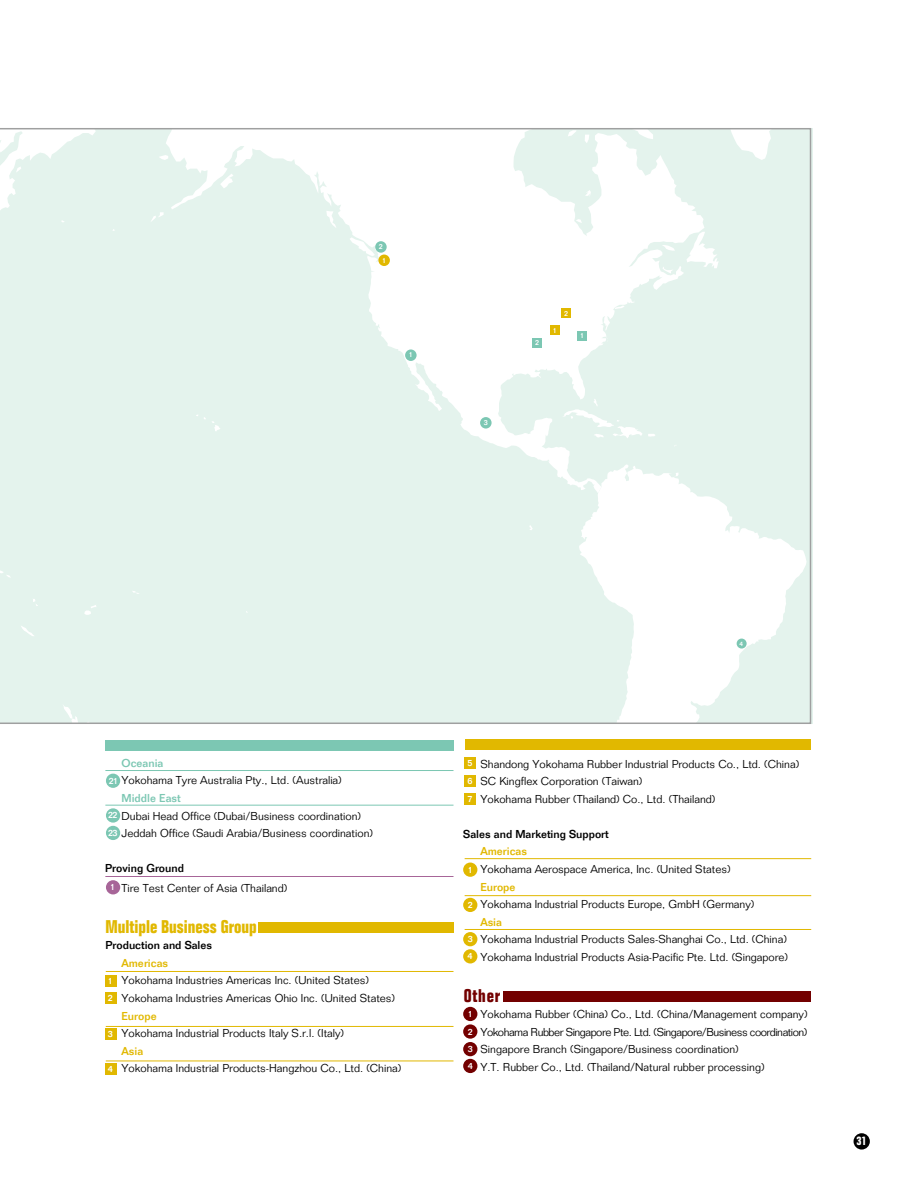
<style>
.page{position:relative;width:918px;height:1188px;background:#fff}
.page>*{position:absolute;margin:0;border:0;box-sizing:border-box;transform-origin:0 0}
.t1{font:700 condensed 18px "Folio";color:#e1b800}
.t2{font:700 condensed 18px "Folio";letter-spacing:.04em;color:#730000}
.t3{font:700 condensed 12px "Folio";color:#fff}
.t4{font:300 11.25px/17.5px "Folio";color:#000}
.t5{font:500 11.25px "Folio";color:#000}
.t6{font:500 11.25px "Folio";color:#e1b800}
.t7{font:500 11.25px "Folio";color:#7cc7b3}
.t8{font:500 9px/17.4px "Folio";color:#fff}
.t9{font:500 7.2px/13.2px "Folio";color:#fff;text-align:center}
.t10{font:500 6.3px "Folio";color:#fff}
</style>
<div class="page">
<div style="left:854px;top:1133px;width:16px;height:17px;background:#000;border-radius:50%"></div>
<svg style="left:0;top:128px;width:811px;height:596px"></svg>
<div style="left:405px;top:349px;width:12px;height:12px;background:#7cc7b3;border-radius:50%"></div>
<div style="left:375px;top:241px;width:12px;height:12px;background:#7cc7b3;border-radius:50%"></div>
<div style="left:378px;top:255px;width:12px;height:11px;background:#e1b800;border-radius:50%"></div>
<div style="left:737px;top:639px;width:10px;height:10px;background:#7cc7b3;border-radius:50%"></div>
<div style="left:480px;top:417px;width:12px;height:12px;background:#7cc7b3;border-radius:50%"></div>
<div style="left:550px;top:325px;width:10px;height:10px;background:#e1b800"></div>
<div style="left:577px;top:331px;width:10px;height:10px;background:#7cc7b3"></div>
<div style="left:532px;top:338px;width:10px;height:10px;background:#7cc7b3"></div>
<div style="left:561px;top:308px;width:10px;height:10px;background:#e1b800"></div>
<div style="left:105px;top:976px;width:11px;height:11px;background:#e1b800"></div>
<div style="left:105px;top:993px;width:11px;height:11px;background:#e1b800"></div>
<div style="left:105px;top:1029px;width:11px;height:11px;background:#e1b800"></div>
<div style="left:105px;top:1063px;width:11px;height:12px;background:#e1b800"></div>
<div style="left:464px;top:758px;width:12px;height:11px;background:#e1b800"></div>
<div style="left:464px;top:775px;width:12px;height:12px;background:#e1b800"></div>
<div style="left:464px;top:793px;width:12px;height:12px;background:#e1b800"></div>
<hr style="left:106px;top:971px;width:347px;height:1px;background:#e1b800">
<hr style="left:106px;top:1061px;width:347px;height:1px;background:#e1b800">
<hr style="left:106px;top:1026px;width:347px;height:1px;background:#e1b800">
<div style="left:105px;top:740px;width:349px;height:10px;background:#7cc7b3"></div>
<div style="left:258px;top:923px;width:196px;height:10px;background:#e1b800"></div>
<div style="left:465px;top:739px;width:346px;height:11px;background:#e1b800"></div>
<div style="left:106px;top:774px;width:14px;height:14px;background:#7cc7b3;border-radius:50%"></div>
<div style="left:106px;top:808px;width:14px;height:15px;background:#7cc7b3;border-radius:50%"></div>
<div style="left:106px;top:826px;width:14px;height:14px;background:#7cc7b3;border-radius:50%"></div>
<div style="left:106px;top:880px;width:14px;height:14px;background:#a76598;border-radius:50%"></div>
<hr style="left:105px;top:770px;width:349px;height:1px;background:#7cc7b3">
<hr style="left:105px;top:805px;width:349px;height:1px;background:#7cc7b3">
<hr style="left:105px;top:876px;width:349px;height:1px;background:#a76598">
<div style="left:463px;top:949px;width:14px;height:14px;background:#e1b800;border-radius:50%"></div>
<div style="left:463px;top:1007px;width:14px;height:14px;background:#730000;border-radius:50%"></div>
<div style="left:463px;top:1024px;width:14px;height:15px;background:#730000;border-radius:50%"></div>
<div style="left:463px;top:1042px;width:14px;height:14px;background:#730000;border-radius:50%"></div>
<div style="left:463px;top:1059px;width:14px;height:14px;background:#730000;border-radius:50%"></div>
<div style="left:463px;top:863px;width:14px;height:14px;background:#e1b800;border-radius:50%"></div>
<div style="left:463px;top:898px;width:14px;height:14px;background:#e1b800;border-radius:50%"></div>
<div style="left:463px;top:932px;width:14px;height:14px;background:#e1b800;border-radius:50%"></div>
<hr style="left:465px;top:858px;width:346px;height:1px;background:#e1b800">
<hr style="left:465px;top:895px;width:346px;height:1px;background:#e1b800">
<hr style="left:465px;top:929px;width:346px;height:1px;background:#e1b800">
<div style="left:504px;top:991px;width:307px;height:11px;background:#730000"></div>
<p class="t9" style="left:379px;top:240px;width:9px">2<br>1</p>
<p class="t9" style="left:409px;top:348px;width:6px">1</p>
<p class="t9" style="left:484px;top:416px;width:6px">3</p>
<p class="t9" style="left:535px;top:336px;width:6px">2</p>
<p class="t9" style="left:553px;top:323px;width:6px">1</p>
<p class="t9" style="left:564px;top:306px;width:6px">2</p>
<p class="t9" style="left:580px;top:329px;width:6px">1</p>
<p class="t7" style="left:122px;top:756px;width:43px">Oceania</p>
<p class="t4" style="left:122px;top:772px;width:222px">Yokohama Tyre Australia Pty., Ltd. (Australia)</p>
<p class="t7" style="left:122px;top:791px;width:61px">Middle East</p>
<p class="t4" style="left:122px;top:807px;width:253px">Dubai Head Office (Dubai/Business coordination)<br>Jeddah Office (Saudi Arabia/Business coordination)</p>
<p class="t5" style="left:105px;top:861px;width:80px">Proving Ground</p>
<p class="t4" style="left:122px;top:879px;width:167px">Tire Test Center of Asia (Thailand)</p>
<h1 class="t1" style="left:105px;top:916px;width:153px">Multiple Business Group</h1>
<p class="t5" style="left:105px;top:939px;width:108px">Production and Sales</p>
<p class="t6" style="left:122px;top:956px;width:48px">Americas</p>
<p class="t4" style="left:122px;top:972px;width:275px">Yokohama Industries Americas Inc. (United States)<br>Yokohama Industries Americas Ohio Inc. (United States)</p>
<p class="t6" style="left:122px;top:1009px;width:37px">Europe</p>
<p class="t4" style="left:122px;top:1024px;width:224px">Yokohama Industrial Products Italy S.r.l. (Italy)</p>
<p class="t6" style="left:122px;top:1044px;width:23px">Asia</p>
<p class="t4" style="left:122px;top:1059px;width:281px">Yokohama Industrial Products-Hangzhou Co., Ltd. (China)</p>
<p class="t8" style="left:109px;top:772px;width:11px">21</p>
<p class="t8" style="left:108px;top:806px;width:11px">22<br>23</p>
<p class="t8" style="left:110px;top:878px;width:7px">1</p>
<p class="t8" style="left:108px;top:972px;width:7px">1<br>2</p>
<p class="t8" style="left:108px;top:1025px;width:7px">3</p>
<p class="t8" style="left:108px;top:1060px;width:7px">4</p>
<p class="t10" style="left:740px;top:640px;width:5px">4</p>
<p class="t4" style="left:480px;top:755px;width:320px">Shandong Yokohama Rubber Industrial Products Co., Ltd. (China)<br>SC Kingflex Corporation (Taiwan)<br>Yokohama Rubber (Thailand) Co., Ltd. (Thailand)</p>
<p class="t5" style="left:463px;top:827px;width:147px">Sales and Marketing Support</p>
<p class="t6" style="left:480px;top:845px;width:48px">Americas</p>
<p class="t4" style="left:480px;top:860px;width:252px">Yokohama Aerospace America, Inc. (United States)</p>
<p class="t6" style="left:480px;top:880px;width:37px">Europe</p>
<p class="t4" style="left:480px;top:895px;width:276px">Yokohama Industrial Products Europe, GmbH (Germany)</p>
<p class="t6" style="left:480px;top:915px;width:23px">Asia</p>
<p class="t4" style="left:480px;top:930px;width:309px">Yokohama Industrial Products Sales-Shanghai Co., Ltd. (China)<br>Yokohama Industrial Products Asia-Pacific Pte. Ltd. (Singapore)</p>
<h1 class="t2" style="left:464px;top:985px;width:38px">Other</h1>
<p class="t4" style="left:480px;top:1006px;width:329px">Yokohama Rubber (China) Co., Ltd. (China/Management company)<br>Yokohama Rubber Singapore Pte. Ltd. (Singapore/Business coordination)<br>Singapore Branch (Singapore/Business coordination)<br>Y.T. Rubber Co., Ltd. (Thailand/Natural rubber processing)</p>
<p class="t8" style="left:467px;top:754px;width:7px;line-height:17.9px;text-align:justify">5<br>6<br>7</p>
<p class="t8" style="left:468px;top:861px;width:7px">1</p>
<p class="t8" style="left:468px;top:896px;width:7px">2</p>
<p class="t8" style="left:468px;top:930px;width:7px">3</p>
<p class="t8" style="left:467px;top:947px;width:7px">4</p>
<p class="t8" style="left:468px;top:1005px;width:7px;text-align:justify">1<br>2<br>3<br>4</p>
<p class="t3" style="left:857px;top:1135px;width:12px">31</p>
</div>
